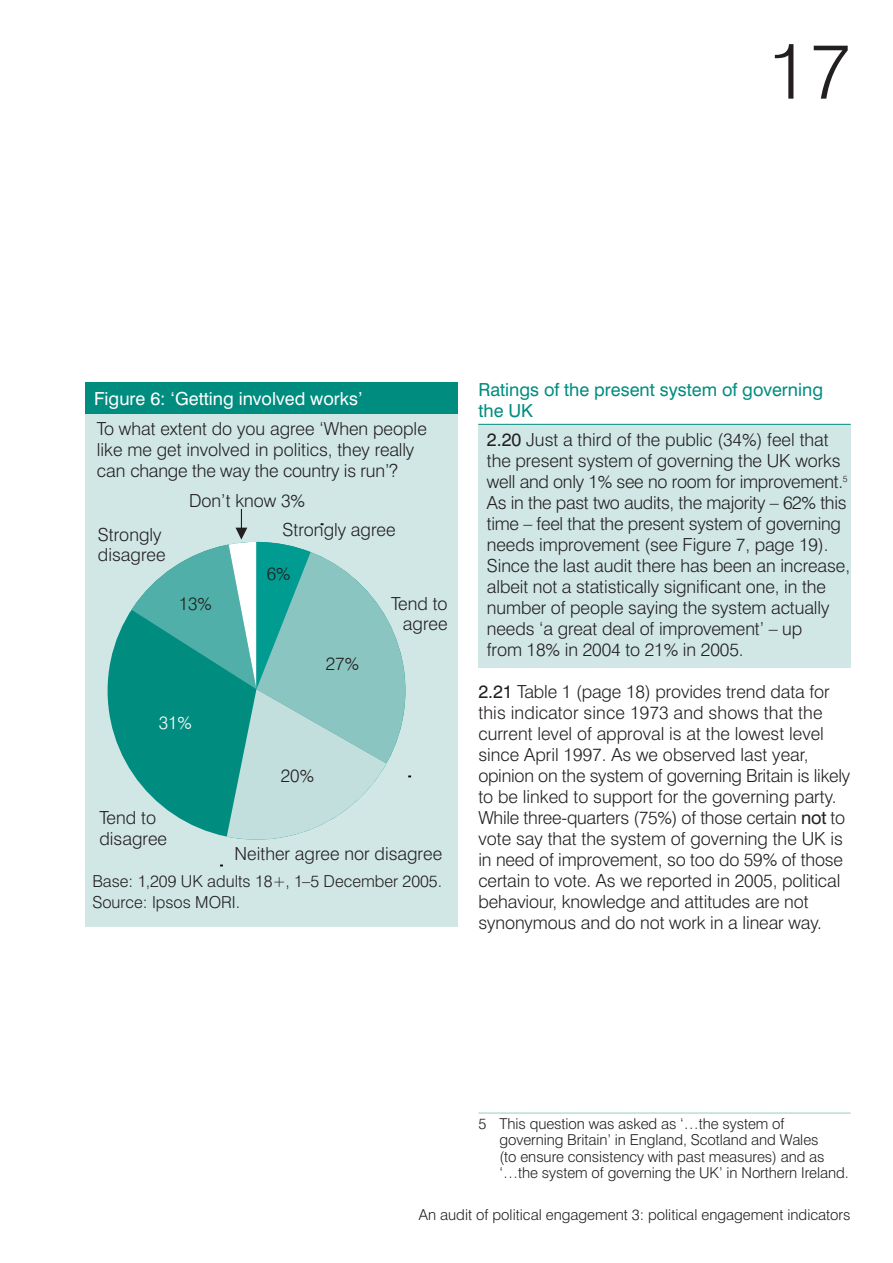
<style>
.page{position:relative;width:893px;height:1263px;background:#fff}
.page>*{position:absolute;margin:0;border:0;box-sizing:border-box;transform-origin:0 0}
.t1{font:300 78px "Swiss 721 BT";color:#231f20}
.t2{font:300 18px/21px "Swiss 721 BT";letter-spacing:-.005em;color:#231f20}
.t3{font:18px/21px "Swiss 721 BT";color:#008c7f}
.t4{font:18px "Swiss 721 BT";color:#fff}
.t5{font:300 18px "Swiss 721 BT";color:#fff}
.t6{font:300 16.5px/21px "Swiss 721 BT";color:#231f20}
.t7{font:300 15px/16.5px "Swiss 721 BT";letter-spacing:-.005em;color:#231f20}
.s1{font-weight:400}
</style>
<div class="page">
<hr style="left:478px;top:1113px;width:372px;height:1px;background:#98cbc8">
<div style="left:85px;top:383px;width:372px;height:544px;background:#d0e7e5"></div>
<div style="left:108px;top:542px;width:297px;height:298px;background:#008c7f;border-radius:50%"></div>
<svg style="left:131px;top:509px;width:279px;height:331px"></svg>
<div style="left:85px;top:383px;width:372px;height:31px;background:#008c7f"></div>
<div style="left:478px;top:425px;width:372px;height:243px;background:#d0e7e5"></div>
<hr style="left:478px;top:424px;width:372px;height:1px;background:#008c7f">
<h1 class="t1" style="left:767px;top:40px;width:85px">17</h1>
<p class="t4" style="left:94px;top:391px;width:270px">Figure 6: ‘Getting involved works’</p>
<p class="t2" style="left:97px;top:420px;width:331px">To what extent do you agree ‘When people like me get involved in politics, they really can change the way the country is run’?</p>
<p class="t2" style="left:189px;top:491px;width:118px">Don’t know 3%</p>
<p class="t2" style="left:98px;top:526px;width:69px;line-height:20.2px">Strongly disagree</p>
<p class="t2" style="left:282px;top:521px;width:115px">Strongly agree</p>
<p class="t2" style="left:391px;top:595px;width:58px;line-height:20.2px;text-align:right">Tend to agree</p>
<p class="t2" style="left:267px;top:564px;width:25px">6%</p>
<p class="t2" style="left:179px;top:594px;width:35px">13%</p>
<p class="t5" style="left:159px;top:716px;width:35px">31%</p>
<p class="t2" style="left:326px;top:654px;width:35px">27%</p>
<p class="t2" style="left:281px;top:767px;width:35px">20%</p>
<p class="t2" style="left:99px;top:809px;width:69px;line-height:20.2px">Tend to disagree</p>
<p class="t6" style="left:92px;top:872px;width:351px">Base: 1,209 UK adults 18+, 1–5 December 2005.<br>Source: Ipsos MORI.</p>
<p class="t2" style="left:234px;top:845px;width:209px">Neither agree nor disagree</p>
<p class="t3" style="left:478px;top:380px;width:346px">Ratings of the present system of governing the UK</p>
<p class="t2" style="left:487px;top:431px;width:365px"><span class="s1">2.20</span> Just a third of the public (34%) feel that the present system of governing the UK works well and only 1% see no room for improvement.<sup>5<br></sup>As in the past two audits, the majority – 62% this time – feel that the present system of governing needs improvement (see Figure 7, page 19).<br>Since the last audit there has been an increase, albeit not a statistically significant one, in the number of people saying the system actually needs ‘a great deal of improvement’ – up<br>from 18% in 2004 to 21% in 2005.</p>
<p class="t2" style="left:478px;top:683px;width:373px"><span class="s1">2.21</span> Table 1 (page 18) provides trend data for this indicator since 1973 and shows that the current level of approval is at the lowest level since April 1997. As we observed last year, opinion on the system of governing Britain is likely to be linked to support for the governing party.<br>While three-quarters (75%) of those certain <span class="s1">not</span> to vote say that the system of governing the UK is in need of improvement, so too do 59% of those certain to vote. As we reported in 2005, political behaviour, knowledge and attitudes are not synonymous and do not work in a linear way.</p>
<p class="t7" style="left:499px;top:1117px;width:350px;text-indent:-21px">5 This question was asked as ‘…the system of governing Britain’ in England, Scotland and Wales<br>(to ensure consistency with past measures) and as ‘…the system of governing the UK’ in Northern Ireland.</p>
<p class="t7" style="left:419px;top:1208px;width:433px">An audit of political engagement 3: political engagement indicators</p>
</div>
